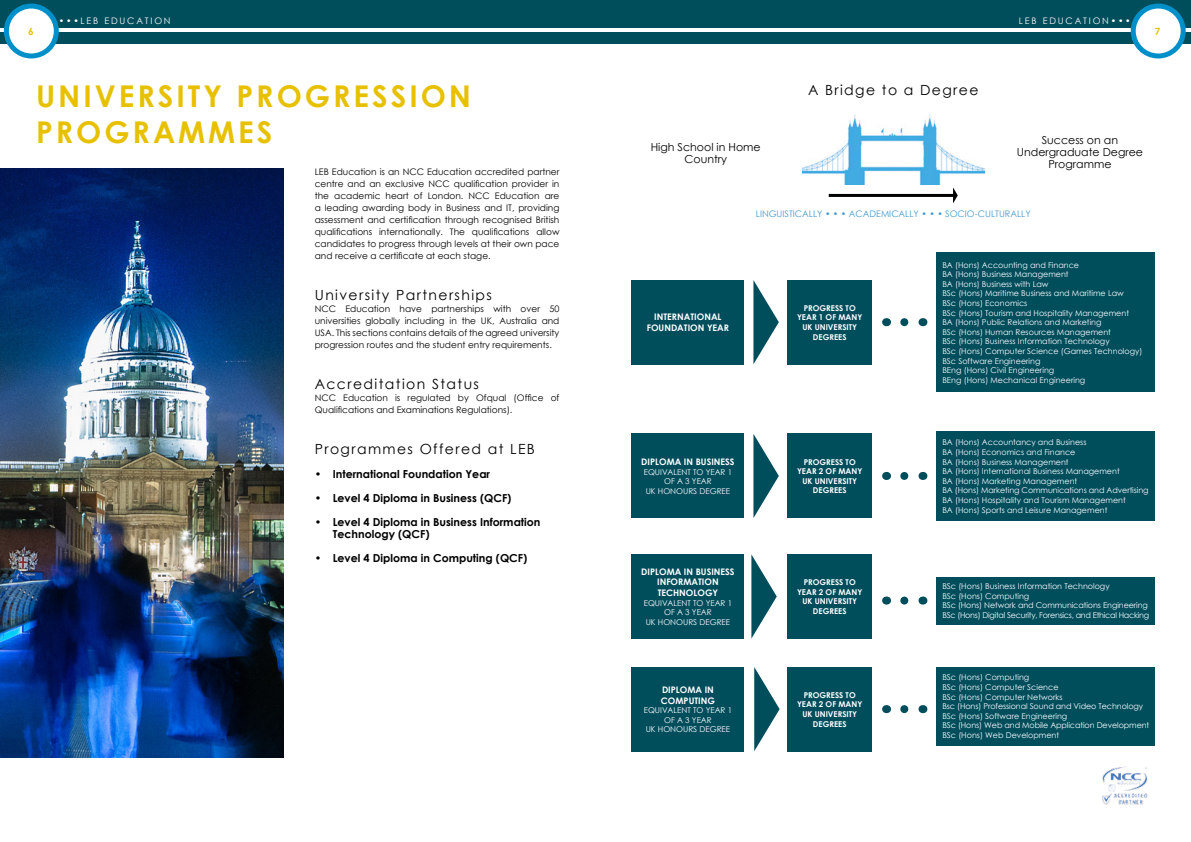
<style>
.page{position:relative;width:1191px;height:842px;background:#fff}
.page>*{position:absolute;margin:0;border:0;box-sizing:border-box;transform-origin:0 0}
.t1{font:700 30px/36px "Century Gothic";letter-spacing:.1em;color:#e7c100}
.t2{font:14px "Century Gothic";letter-spacing:.1em;color:#000}
.t3{font:700 11px/12px "Century Gothic";color:#000}
.t4{font:11px/12px "Century Gothic";color:#000;text-align:center}
.t5{font:700 10px "Century Gothic";color:#e7c100}
.t6{font:9px/12px "Century Gothic";color:#000;text-align:justify}
.t7{font:700 9px/10.8px "Century Gothic";color:#fff;text-align:center}
.t8{font:9px "Century Gothic";color:#449acd}
.t9{font:9px "Century Gothic";letter-spacing:.2em;color:#fff}
.t10{font:8px/9.6px "Century Gothic";color:#fff}
.t11{font:700 8px/9.6px "Century Gothic";color:#fff;text-align:center}
</style>
<div class="page">
<div style="left:0;top:0;width:1191px;height:28px;background:#004d5c"></div>
<div style="left:0;top:32px;width:1191px;height:12px;background:#004d5c"></div>
<div style="left:6px;top:6px;width:50px;height:50px;background:#fff;border-radius:50%"></div>
<div style="left:4px;top:4px;width:55px;height:54px;border:5px solid #0090c9;border-radius:50%"></div>
<div style="left:1133px;top:6px;width:50px;height:50px;background:#fff;border-radius:50%"></div>
<div style="left:1130px;top:4px;width:55px;height:54px;border:5px solid #0090c9;border-radius:50%"></div>
<img style="left:0;top:168px;width:283px;height:590px">
<img style="left:1102px;top:767px;width:46px;height:38px">
<div style="left:631px;top:280px;width:113px;height:84px;background:#004d5c"></div>
<div style="left:787px;top:280px;width:85px;height:84px;background:#004d5c"></div>
<div style="left:936px;top:253px;width:219px;height:139px;background:#004d5c"></div>
<svg style="left:753px;top:280px;width:26px;height:84px"></svg>
<div style="left:631px;top:434px;width:113px;height:84px;background:#004d5c"></div>
<svg style="left:753px;top:434px;width:26px;height:84px"></svg>
<div style="left:631px;top:554px;width:113px;height:85px;background:#004d5c"></div>
<svg style="left:751px;top:554px;width:26px;height:85px"></svg>
<div style="left:631px;top:667px;width:113px;height:84px;background:#004d5c"></div>
<svg style="left:754px;top:667px;width:25px;height:84px"></svg>
<div style="left:787px;top:434px;width:85px;height:84px;background:#004d5c"></div>
<div style="left:936px;top:431px;width:219px;height:90px;background:#004d5c"></div>
<div style="left:787px;top:554px;width:85px;height:85px;background:#004d5c"></div>
<div style="left:936px;top:577px;width:219px;height:47px;background:#004d5c"></div>
<div style="left:787px;top:667px;width:85px;height:84px;background:#004d5c"></div>
<div style="left:936px;top:667px;width:219px;height:78px;background:#004d5c"></div>
<svg style="left:904px;top:318px;width:5px;height:8px"></svg>
<svg style="left:904px;top:472px;width:5px;height:8px"></svg>
<svg style="left:904px;top:596px;width:5px;height:8px"></svg>
<svg style="left:904px;top:705px;width:5px;height:8px"></svg>
<hr style="left:828px;top:194px;width:126px;height:3px;background:#000">
<svg style="left:953px;top:187px;width:4px;height:16px"></svg>
<img style="left:802px;top:114px;width:182px;height:70px">
<p class="t9" style="left:59px;top:15px;width:113px">•••LEB EDUCATION</p>
<p class="t9" style="left:1019px;top:15px;width:113px">LEB EDUCATION•••</p>
<p class="t5" style="left:28px;top:24px;width:7px">6</p>
<p class="t5" style="left:1155px;top:24px;width:7px">7</p>
<h1 class="t1" style="left:36px;top:76px;width:437px">UNIVERSITY PROGRESSION<br>PROGRAMMES</h1>
<p class="t6" style="left:315px;top:166px;width:246px">LEB Education is an NCC Education accredited partner centre and an exclusive NCC qualification provider in the academic heart of London. NCC Education are a leading awarding body in Business and IT, providing assessment and certification through recognised British qualifications internationally. The qualifications allow candidates to progress through levels at their own pace and receive a certificate at each stage.</p>
<h2 class="t2" style="left:315px;top:285px;width:179px">University Partnerships</h2>
<p class="t6" style="left:315px;top:303px;width:246px">NCC Education have partnerships with over 50 universities globally including in the UK, Australia and USA. This sections contains details of the agreed university progression routes and the student entry requirements.</p>
<h2 class="t2" style="left:315px;top:374px;width:166px">Accreditation Status</h2>
<p class="t6" style="left:315px;top:391px;width:246px">NCC Education is regulated by Ofqual (Office of<br>Qualifications and Examinations Regulations).</p>
<h2 class="t2" style="left:315px;top:439px;width:222px">Programmes Offered at LEB</h2>
<h3 class="t3" style="left:315px;top:467px;width:177px">• International Foundation Year</h3>
<h3 class="t3" style="left:315px;top:491px;width:198px">• Level 4 Diploma in Business (QCF)</h3>
<h3 class="t3" style="left:333px;top:515px;width:209px;text-indent:-18px">• Level 4 Diploma in Business Information<br>Technology (QCF)</h3>
<h3 class="t3" style="left:315px;top:551px;width:214px">• Level 4 Diploma in Computing (QCF)</h3>
<h2 class="t2" style="left:808px;top:80px;width:172px">A Bridge to a Degree</h2>
<h3 class="t4" style="left:651px;top:140px;width:111px">High School in Home<br>Country</h3>
<h3 class="t4" style="left:1016px;top:134px;width:128px">Success on an<br>Undergraduate Degree<br>Programme</h3>
<p class="t8" style="left:756px;top:207px;width:276px">LINGUISTICALLY • • • ACADEMICALLY • • • SOCIO-CULTURALLY</p>
<p class="t7" style="left:646px;top:311px;width:84px">INTERNATIONAL<br>FOUNDATION YEAR</p>
<p class="t11" style="left:797px;top:303px;width:67px">PROGRESS TO<br>YEAR 1 OF MANY<br>UK UNIVERSITY<br>DEGREES</p>
<p class="t7" style="left:641px;top:456px;width:95px">DIPLOMA IN BUSINESS</p>
<p class="t10" style="left:643px;top:467px;width:90px;text-align:center">EQUIVALENT TO YEAR 1<br>OF A 3 YEAR<br>UK HONOURS DEGREE</p>
<p class="t11" style="left:797px;top:456px;width:67px">PROGRESS TO<br>YEAR 2 OF MANY<br>UK UNIVERSITY<br>DEGREES</p>
<p class="t10" style="left:942px;top:260px;width:201px">BA (Hons) Accounting and Finance<br>BA (Hons) Business Management<br>BA (Hons) Business with Law<br>BSc (Hons) Maritime Business and Maritime Law<br>BSc (Hons) Economics<br>BSc (Hons) Tourism and Hospitality Management<br>BA (Hons) Public Relations and Marketing<br>BSc (Hons) Human Resources Management<br>BSc (Hons) Business Information Technology<br>BSc (Hons) Computer Science (Games Technology)<br>BSc Software Engineering<br>BEng (Hons) Civil Engineering<br>BEng (Hons) Mechanical Engineering</p>
<p class="t10" style="left:942px;top:437px;width:208px">BA (Hons) Accountancy and Business<br>BA (Hons) Economics and Finance<br>BA (Hons) Business Management<br>BA (Hons) International Business Management<br>BA (Hons) Marketing Management<br>BA (Hons) Marketing Communications and Advertising BA (Hons) Hospitality and Tourism Management<br>BA (Hons) Sports and Leisure Management</p>
<p class="t7" style="left:641px;top:566px;width:95px">DIPLOMA IN BUSINESS<br>INFORMATION<br>TECHNOLOGY</p>
<p class="t10" style="left:643px;top:598px;width:90px;text-align:center">EQUIVALENT TO YEAR 1<br>OF A 3 YEAR<br>UK HONOURS DEGREE</p>
<p class="t7" style="left:661px;top:684px;width:55px;text-align:left">DIPLOMA IN<br>COMPUTING</p>
<p class="t10" style="left:643px;top:705px;width:90px;text-align:center">EQUIVALENT TO YEAR 1<br>OF A 3 YEAR<br>UK HONOURS DEGREE</p>
<p class="t11" style="left:797px;top:577px;width:67px">PROGRESS TO<br>YEAR 2 OF MANY<br>UK UNIVERSITY<br>DEGREES</p>
<p class="t10" style="left:942px;top:581px;width:208px">BSc (Hons) Business Information Technology<br>BSc (Hons) Computing<br>BSc (Hons) Network and Communications Engineering BSc (Hons) Digital Security, Forensics, and Ethical Hacking</p>
<p class="t11" style="left:797px;top:690px;width:67px">PROGRESS TO<br>YEAR 2 OF MANY<br>UK UNIVERSITY<br>DEGREES</p>
<p class="t10" style="left:942px;top:673px;width:208px">BSc (Hons) Computing<br>BSc (Hons) Computer Science<br>BSc (Hons) Computer Networks<br>Bsc (Hons) Professional Sound and Video Technology BSc (Hons) Software Engineering<br>BSc (Hons) Web and Mobile Application Development BSc (Hons) Web Development</p>
</div>
